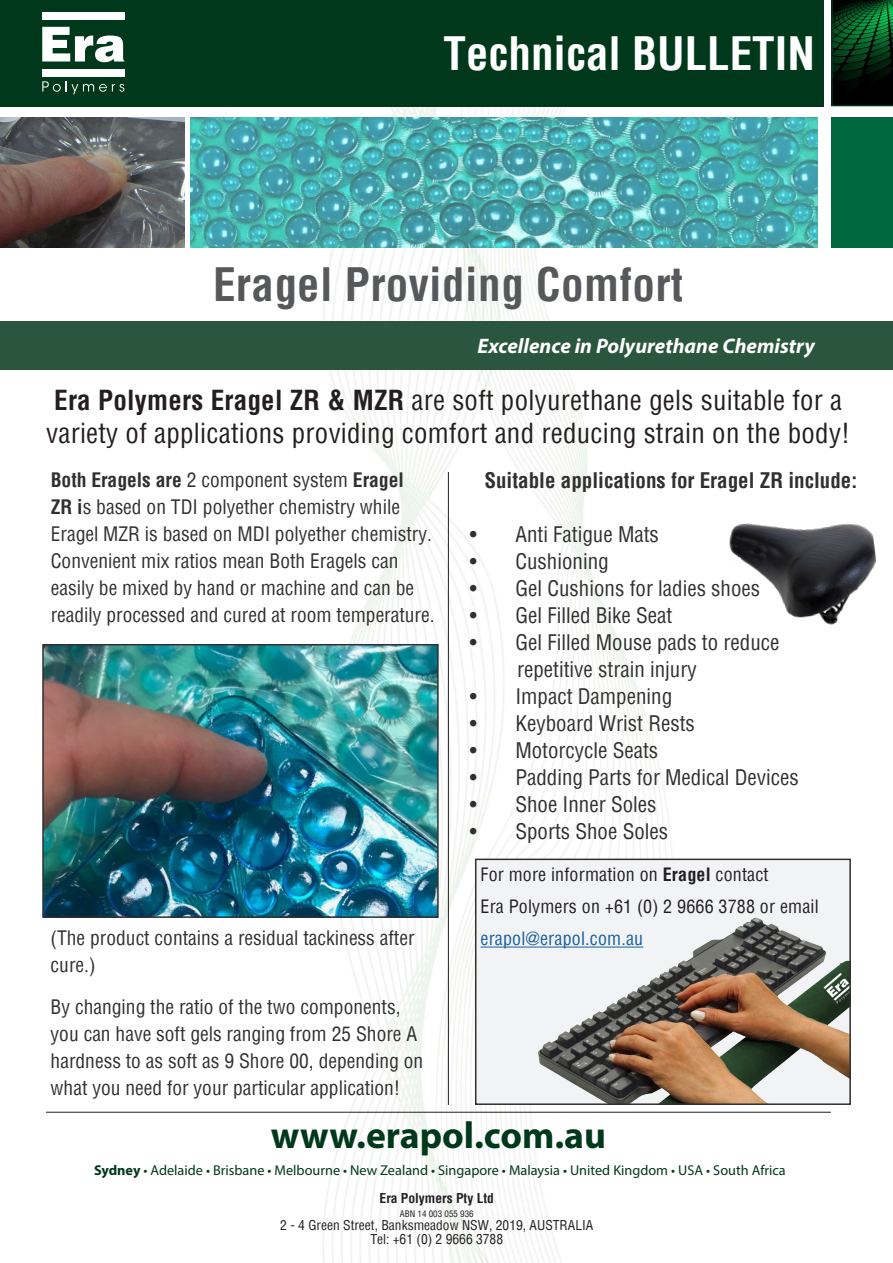
<style>
.page{position:relative;width:893px;height:1263px;background:#fff}
.page>*{position:absolute;margin:0;border:0;box-sizing:border-box;transform-origin:0 0}
.Subheading_Green{font:700 condensed 45px "Helvetica";letter-spacing:.01em;color:#57585a}
.t1{font:700 condensed 45px "Helvetica";color:#fff}
.t2{font:700 37.65px "Myriad Pro";color:#00381b}
.Subheading_Green-2{font:condensed 27px/33px "Helvetica";letter-spacing:.01em;color:#231f20}
.t3{font:condensed 21px/27px "Helvetica";color:#312f30}
.t4{font:700 condensed 21px "Helvetica";color:#312f30}
.t5{font:italic 700 21px "Myriad Pro";color:#fff}
.t6{font:condensed 19.5px/27px "Helvetica";color:#312f30}
.Subheading_Green-3{font:condensed 18px "Helvetica";letter-spacing:.01em;color:#231f20}
.Subheading_Green-4{font:condensed 18px "Helvetica";letter-spacing:.01em;color:#175d9e}
.t7{font:14.25px "Myriad Pro";color:#00381b}
.t8{font:condensed 13.5px "Helvetica";color:#231f20}
.t9{font:condensed 13.2px "Helvetica";color:#231f20}
.t10{font:700 condensed 13.2px "Helvetica";color:#231f20}
.t11{font:condensed 8.85px "Helvetica";color:#231f20}
.s1{font-weight:700}
.s2{font-size:13.2px}
</style>
<div class="page">
<img style="left:0;top:106px;width:893px;height:1157px">
<div style="left:476px;top:859px;width:374px;height:245px;background:#f2f3f4"></div>
<img style="left:535px;top:917px;width:313px;height:185px">
<div style="left:475px;top:858px;width:376px;height:247px;border:2px solid #312f30"></div>
<hr style="left:448px;top:472px;width:1px;height:633px;background:#231f20">
<div style="left:0;top:321px;width:893px;height:49px;background:#2b563e"></div>
<div style="left:0;top:0;width:824px;height:106px;background:#00381b"></div>
<img style="left:0;top:117px;width:184px;height:131px">
<svg style="left:831px;top:0;width:62px;height:106px;background:#032e14"></svg>
<div style="left:831px;top:117px;width:62px;height:131px;background:#00673e"></div>
<svg style="left:42px;top:81px;width:82px;height:13px"></svg>
<svg style="left:42px;top:27px;width:82px;height:35px"></svg>
<div style="left:42px;top:69px;width:82px;height:7px;background:#fff"></div>
<div style="left:42px;top:12px;width:82px;height:8px;background:#fff"></div>
<hr style="left:480px;top:946px;width:163px;height:1px;background:#175d9e">
<hr style="left:46px;top:1112px;width:785px;height:1px;background:#231f20">
<img style="left:190px;top:117px;width:628px;height:131px">
<img style="left:45px;top:647px;width:391px;height:268px">
<div style="left:42px;top:644px;width:397px;height:274px;border:2px solid #312f30"></div>
<img style="left:724px;top:501px;width:160px;height:145px">
<p class="t1" style="left:444px;top:24px;width:373px">Technical BULLETIN</p>
<p class="Subheading_Green" style="left:213px;top:255px;width:472px">Eragel Providing Comfort</p>
<p class="t5" style="left:478px;top:333px;width:339px">Excellence in Polyurethane Chemistry</p>
<p class="Subheading_Green-2" style="left:46px;top:383px;width:805px"><span class="s1">Era Polymers Eragel ZR &amp; MZR</span> are soft polyurethane gels suitable for a variety of applications providing comfort and reducing strain on the body!</p>
<p class="t6" style="left:51px;top:466px;width:385px"><span class="s1">Both Eragels are</span> 2 component system <span class="s1">Eragel<br>ZR i</span>s based on TDI polyether chemistry while Eragel MZR is based on MDI polyether chemistry.<br>Convenient mix ratios mean Both Eragels can easily be mixed by hand or machine and can be readily processed and cured at room temperature.</p>
<p class="t4" style="left:484px;top:466px;width:374px">Suitable applications for Eragel ZR include:</p>
<p class="t3" style="left:470px;top:520px;width:190px">• Anti Fatigue Mats</p>
<p class="t3" style="left:470px;top:547px;width:140px">• Cushioning</p>
<p class="t3" style="left:470px;top:574px;width:292px">• Gel Cushions for ladies shoes</p>
<p class="t3" style="left:470px;top:601px;width:204px">• Gel Filled Bike Seat</p>
<p class="t3" style="left:517px;top:628px;width:264px;text-indent:-47px">• Gel Filled Mouse pads to reduce repetitive strain injury</p>
<p class="t3" style="left:470px;top:682px;width:204px">• Impact Dampening</p>
<p class="t3" style="left:470px;top:709px;width:227px">• Keyboard Wrist Rests</p>
<p class="t3" style="left:470px;top:736px;width:190px">• Motorcycle Seats</p>
<p class="t3" style="left:470px;top:763px;width:330px">• Padding Parts for Medical Devices</p>
<p class="t3" style="left:470px;top:790px;width:188px">• Shoe Inner Soles</p>
<p class="t3" style="left:470px;top:817px;width:200px">• Sports Shoe Soles</p>
<p class="t6" style="left:51px;top:924px;width:365px">(The product contains a residual tackiness after cure.)</p>
<p class="t6" style="left:51px;top:993px;width:374px">By changing the ratio of the two components, you can have soft gels ranging from 25 Shore A hardness to as soft as 9 Shore 00, depending on what you need for your particular application!</p>
<p class="Subheading_Green-3" style="left:480px;top:862px;width:290px">For more information on <span class="s1">Eragel</span> contact</p>
<p class="Subheading_Green-3" style="left:480px;top:895px;width:340px">Era Polymers on +61 (0) 2 9666 3788 or email</p>
<p class="Subheading_Green-4" style="left:480px;top:927px;width:164px">erapol@erapol.com.au</p>
<p class="t2" style="left:271px;top:1110px;width:337px">www.erapol.com.au</p>
<p class="t7" style="left:94px;top:1162px;width:693px"><span class="s1">Sydney</span> • Adelaide • Brisbane • Melbourne • New Zealand • Singapore • Malaysia • United Kingdom • USA • South Africa</p>
<p class="t10" style="left:380px;top:1189px;width:116px">Era Polymers Pty Ltd</p>
<p class="t11" style="left:400px;top:1207px;width:76px">ABN 14 003 055 936</p>
<p class="t9" style="left:280px;top:1217px;width:315px">2 - 4 Green Street, Banksmeadow NSW, 2019, AUSTRALIA</p>
<p class="t8" style="left:370px;top:1230px;width:134px"><span class="s2">Tel:</span> +61 (0) 2 9666 3788</p>
</div>
